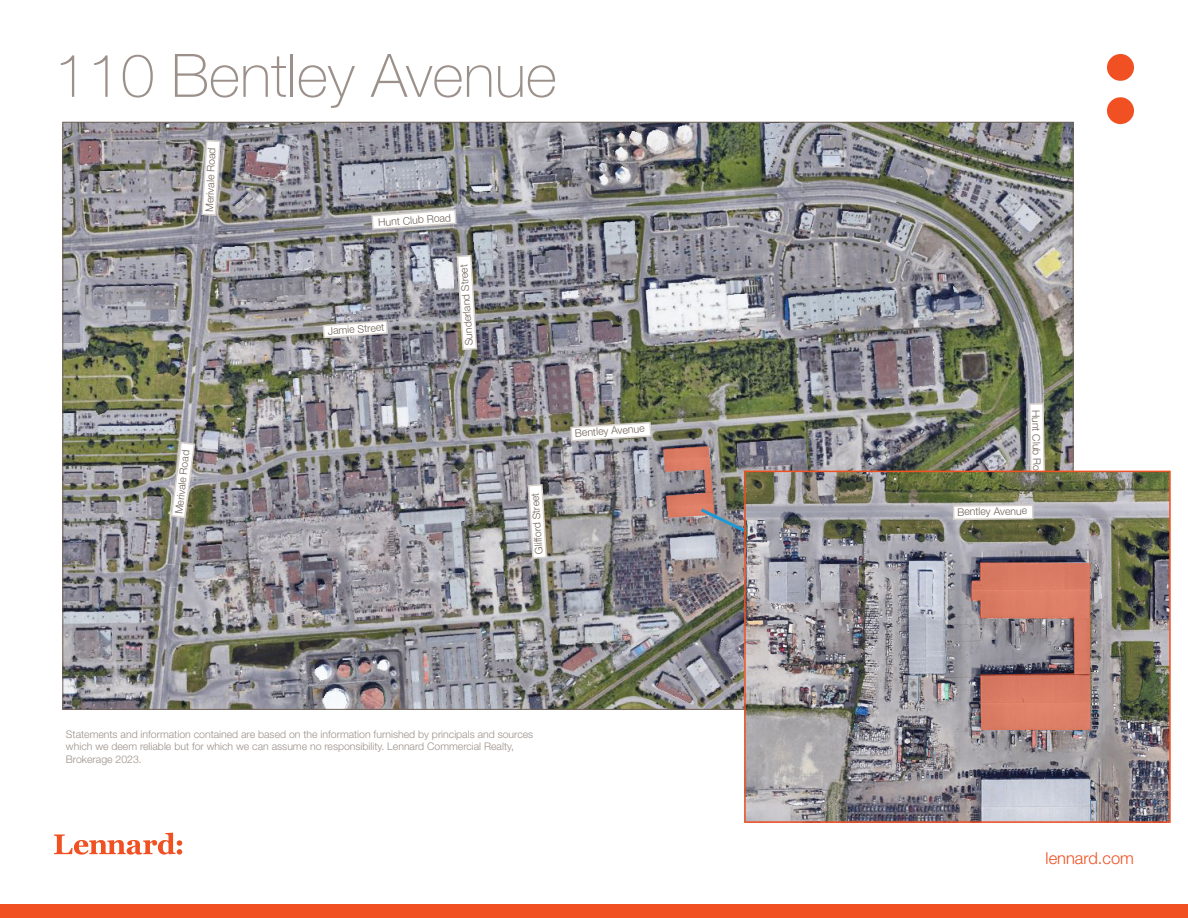
<style>
.page{position:relative;width:1188px;height:918px;background:#fff}
.page>*{position:absolute;margin:0;border:0;box-sizing:border-box;transform-origin:0 0}
.Heading_2{font:100 60px "Helvetica Neue LT Std";color:#9c918a}
.t1{font:300 16.5px "Helvetica Neue LT Std";color:#f05022}
.Notes___Disclaimer{font:300 10.5px/12.6px "Helvetica Neue LT Std";color:#9c918a}
.t2{font:300 10.5px "Helvetica Neue LT Std";color:#6f6359}
</style>
<div class="page">
<div style="left:0;top:904px;width:1188px;height:14px;background:#f05022"></div>
<svg style="left:54px;top:833px;width:128px;height:22px"></svg>
<svg style="left:1107px;top:54px;width:27px;height:70px"></svg>
<img style="left:65px;top:124px;width:1006px;height:584px">
<svg style="left:371px;top:208px;width:86px;height:23px"></svg>
<svg style="left:170px;top:441px;width:26px;height:78px"></svg>
<svg style="left:456px;top:254px;width:22px;height:97px"></svg>
<svg style="left:569px;top:421px;width:83px;height:21px"></svg>
<img style="left:663px;top:446px;width:159px;height:124px">
<svg style="left:1028px;top:402px;width:18px;height:69px"></svg>
<svg style="left:201px;top:139px;width:21px;height:78px"></svg>
<svg style="left:322px;top:320px;width:67px;height:19px"></svg>
<svg style="left:527px;top:483px;width:21px;height:77px"></svg>
<img style="left:747px;top:474px;width:421px;height:346px">
<div style="left:744px;top:471px;width:427px;height:352px;border:2px solid #f05022"></div>
<svg style="left:970px;top:561px;width:121px;height:170px;background:#b87a6f"></svg>
<svg style="left:952px;top:504px;width:82px;height:17px"></svg>
<p class="Heading_2" style="left:54px;top:41px;width:504px">110 Bentley Avenue</p>
<p class="t2" style="left:203px;top:212px;width:66px;rotate:-88deg">Merivale Road</p>
<p class="t2" style="left:378px;top:216px;width:74px;rotate:-4deg">Hunt Club Road</p>
<p class="t2" style="left:327px;top:324px;width:58px;rotate:-4deg">Jamie Street</p>
<p class="t2" style="left:463px;top:346px;width:83px;rotate:-94deg">Sunderland Street</p>
<p class="t2" style="left:173px;top:513px;width:66px;rotate:-84deg">Merivale Road</p>
<p class="t2" style="left:533px;top:555px;width:63px;rotate:-94deg">Glifford Street</p>
<p class="t2" style="left:575px;top:427px;width:71px;rotate:-4deg">Bentley Avenue</p>
<p class="Notes___Disclaimer" style="left:66px;top:727px;width:469px">Statements and information contained are based on the information furnished by principals and sources which we deem reliable but for which we can assume no responsibility. Lennard Commercial Realty,<br>Brokerage 2023.</p>
<p class="t2" style="left:1042px;top:409px;width:74px;rotate:89deg">Hunt Club Road</p>
<p class="t2" style="left:957px;top:505px;width:71px;rotate:-1deg">Bentley Avenue</p>
<h2 class="t1" style="left:1046px;top:848px;width:90px">lennard.com</h2>
</div>
